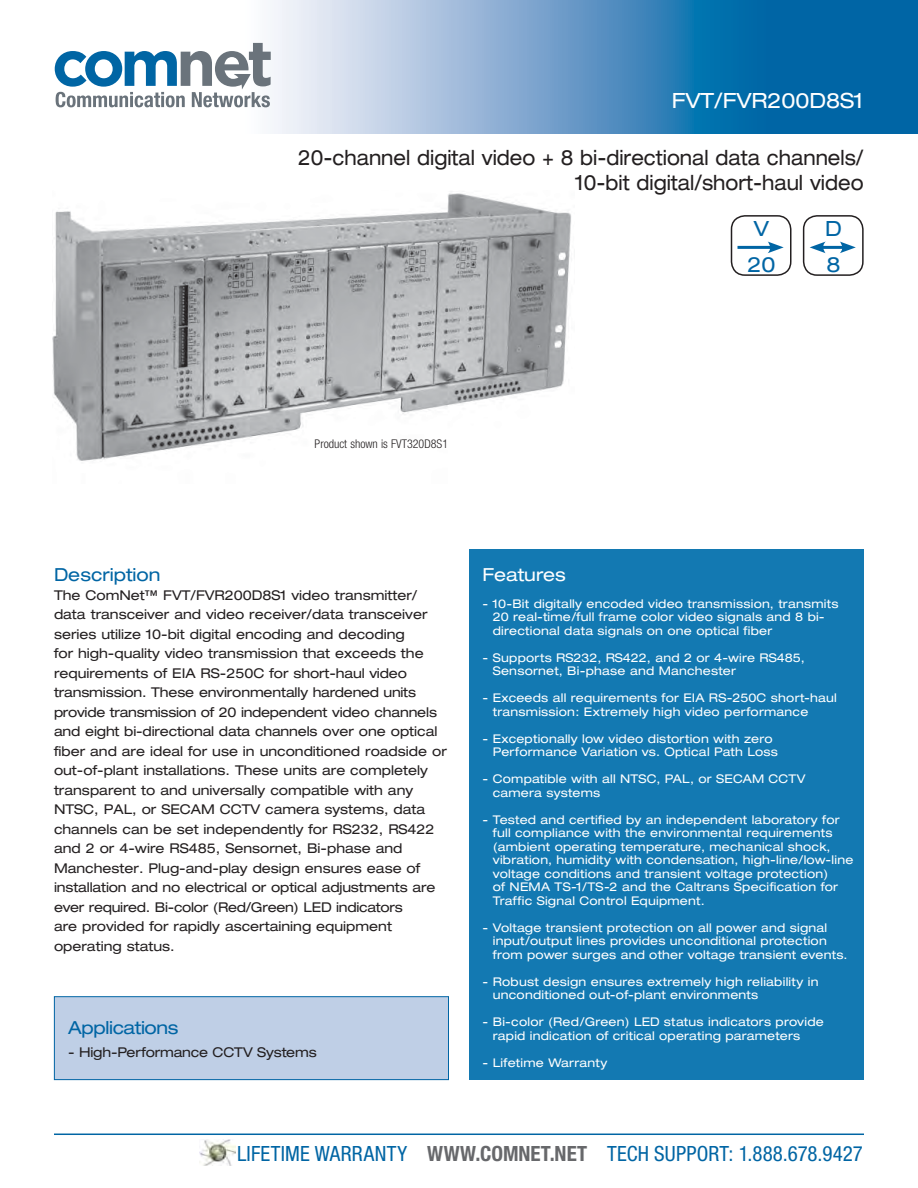
<style>
.page{position:relative;width:918px;height:1188px;background:#fff}
.page>*{position:absolute;margin:0;border:0;box-sizing:border-box;transform-origin:0 0}
.t1{font:expanded 21px/25.2px "Helvetica Neue";color:#231f20;text-align:right;scale:.9 1}
.t2{font:condensed 21px "Helvetica Neue";letter-spacing:.01em;color:#0065a4}
.t3{font:expanded 21px "Helvetica Neue";color:#fff}
.t4{font:expanded 21px/36px "Helvetica Neue";color:#0065a4;text-align:center}
.t5{font:expanded 18px "Helvetica Neue";letter-spacing:-.015em;color:#0065a4}
.t6{font:expanded 18px "Helvetica Neue";letter-spacing:-.005em;color:#fff}
.t7{font:expanded 13.5px/19.5px "Helvetica Neue";color:#231f20}
.t8{font:expanded 12px/13.5px "Helvetica Neue";letter-spacing:.02em;color:#fff}
.t9{font:300 condensed 12px "Helvetica Neue";color:#231f20}
.s1{font-weight:700;color:#67686b}
</style>
<div class="page">
<svg style="left:245px;top:0;width:673px;height:133px;background:#629cc7"></svg>
<svg style="left:55px;top:43px;width:216px;height:64px"></svg>
<img style="left:200px;top:1140px;width:35px;height:26px">
<hr style="left:54px;top:1134px;width:810px;height:1px;background:#0065a4">
<img style="left:53px;top:191px;width:518px;height:270px">
<div style="left:731px;top:215px;width:61px;height:61px;border:2px solid #231f20;border-radius:14px"></div>
<hr style="left:738px;top:246px;width:35px;height:3px;background:#0065a4">
<svg style="left:768px;top:242px;width:16px;height:11px"></svg>
<div style="left:803px;top:215px;width:61px;height:61px;border:2px solid #231f20;border-radius:14px"></div>
<hr style="left:820px;top:246px;width:25px;height:3px;background:#0065a4">
<svg style="left:810px;top:242px;width:16px;height:11px"></svg>
<svg style="left:840px;top:242px;width:16px;height:11px"></svg>
<div style="left:469px;top:550px;width:395px;height:530px;background:#1379b2"></div>
<div style="left:54px;top:997px;width:394px;height:83px;background:#bfcfe6"></div>
<div style="left:54px;top:996px;width:395px;height:84px;border:1px solid #0065a4"></div>
<h1 class="t3" style="left:672px;top:93px;width:193px">FVT/FVR200D8S1</h1>
<h1 class="t1" style="left:298px;top:147px;width:630px">20-channel digital video + 8 bi-directional data channels/<br>10-bit digital/short-haul video</h1>
<h1 class="t4" style="left:747px;top:213px;width:30px">V<br>20</h1>
<h1 class="t4" style="left:825px;top:213px;width:18px;text-align:left">D<br>8</h1>
<p class="t9" style="left:315px;top:440px;width:135px">Product shown is FVT320D8S1</p>
<h2 class="t5" style="left:54px;top:567px;width:108px">Description</h2>
<p class="t7" style="left:54px;top:587px;width:394px">The ComNet™ FVT/FVR200D8S1 video transmitter/ data transceiver and video receiver/data transceiver series utilize 10-bit digital encoding and decoding<br>for high-quality video transmission that exceeds the requirements of EIA RS-250C for short-haul video transmission. These environmentally hardened units provide transmission of 20 independent video channels and eight bi-directional data channels over one optical fiber and are ideal for use in unconditioned roadside or out-of-plant installations. These units are completely transparent to and universally compatible with any NTSC, PAL, or SECAM CCTV camera systems, data channels can be set independently for RS232, RS422 and 2 or 4-wire RS485, Sensornet, Bi-phase and Manchester. Plug-and-play design ensures ease of installation and no electrical or optical adjustments are ever required. Bi-color (Red/Green) LED indicators<br>are provided for rapidly ascertaining equipment operating status.</p>
<h2 class="t5" style="left:68px;top:1020px;width:112px">Applications</h2>
<p class="t7" style="left:68px;top:1044px;width:250px">- High-Performance CCTV Systems</p>
<h2 class="t6" style="left:483px;top:567px;width:85px">Features</h2>
<p class="t8" style="left:493px;top:598px;width:347px;text-indent:-10px">- 10-Bit digitally encoded video transmission, transmits<br>20 real-time/full frame color video signals and 8 bi&shy;directional data signals on one optical fiber</p>
<p class="t8" style="left:493px;top:652px;width:314px;text-indent:-10px">- Supports RS232, RS422, and 2 or 4-wire RS485,<br>Sensornet, Bi-phase and Manchester</p>
<p class="t8" style="left:493px;top:692px;width:346px;text-indent:-10px">- Exceeds all requirements for EIA RS-250C short-haul transmission: Extremely high video performance</p>
<p class="t8" style="left:493px;top:733px;width:287px;text-indent:-10px">- Exceptionally low video distortion with zero<br>Performance Variation vs. Optical Path Loss</p>
<p class="t8" style="left:493px;top:773px;width:314px;text-indent:-10px">- Compatible with all NTSC, PAL, or SECAM CCTV camera systems</p>
<p class="t8" style="left:493px;top:814px;width:362px;text-indent:-10px">- Tested and certified by an independent laboratory for full compliance with the environmental requirements (ambient operating temperature, mechanical shock, vibration, humidity with condensation, high-line/low-line voltage conditions and transient voltage protection)<br>of NEMA TS-1/TS-2 and the Caltrans Specification for Traffic Signal Control Equipment.</p>
<p class="t8" style="left:493px;top:922px;width:356px;text-indent:-10px">- Voltage transient protection on all power and signal input/output lines provides unconditional protection from power surges and other voltage transient events.</p>
<p class="t8" style="left:493px;top:976px;width:327px;text-indent:-10px">- Robust design ensures extremely high reliability in unconditioned out-of-plant environments</p>
<p class="t8" style="left:493px;top:1016px;width:333px;text-indent:-10px">- Bi-color (Red/Green) LED status indicators provide rapid indication of critical operating parameters</p>
<p class="t8" style="left:483px;top:1057px;width:126px">- Lifetime Warranty</p>
<h1 class="t2" style="left:237px;top:1146px;width:627px">LIFETIME WARRANTY <span class="s1">WWW.COMNET.NET</span> TECH SUPPORT: 1.888.678.9427</h1>
</div>
